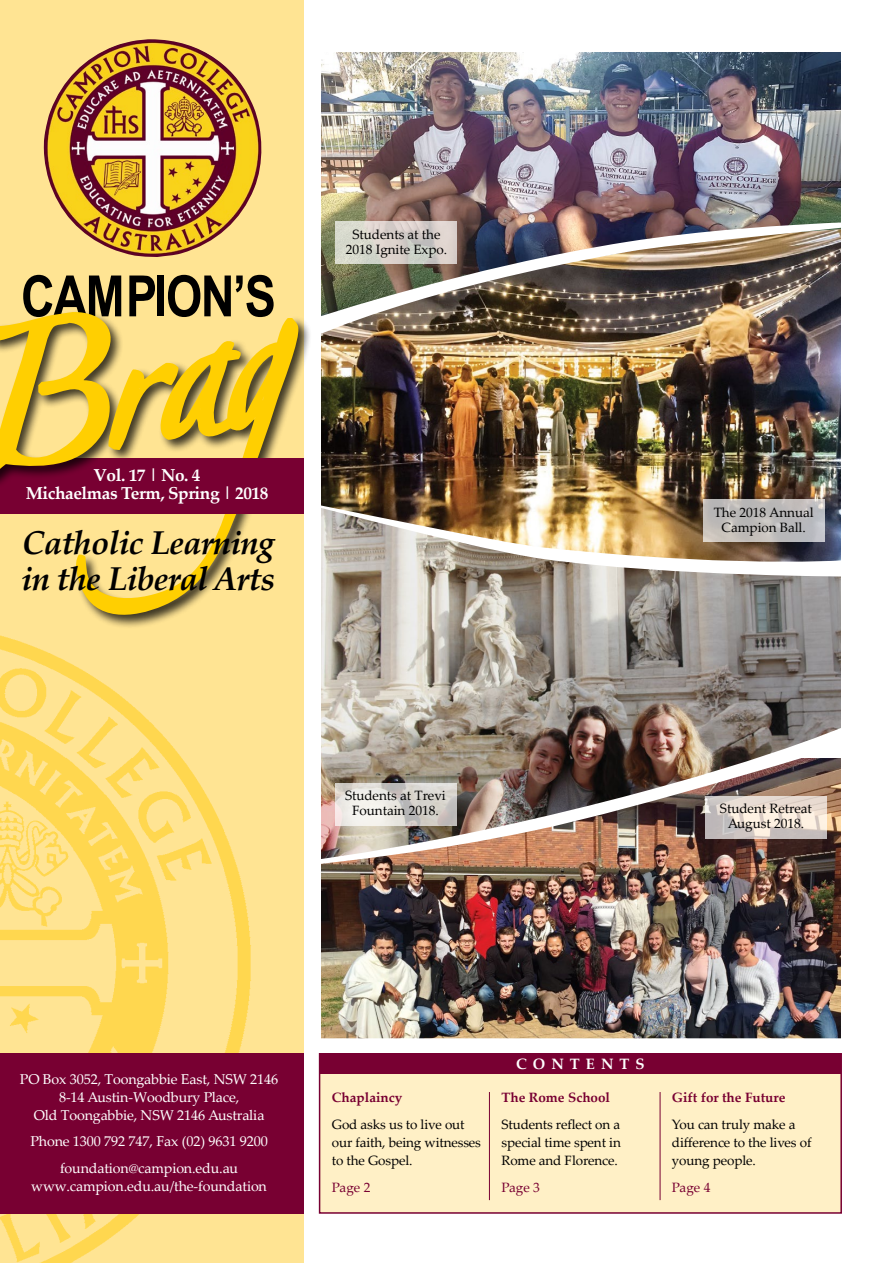
<style>
.page{position:relative;width:893px;height:1263px;background:#fff}
.page>*{position:absolute;margin:0;border:0;box-sizing:border-box;transform-origin:0 0}
.t1{font:700 57px "Arial Narrow";letter-spacing:-.025em;color:#000}
.t2{font:italic 700 33px/36px "Palatino Linotype";letter-spacing:-.025em;color:#000}
.t3{font:700 17.25px/18px "Palatino Linotype";letter-spacing:-.025em;color:#fff;text-align:center}
.t4{font:700 15px "Palatino Linotype";letter-spacing:.4em;color:#fff}
.t5{font:14.25px/18px "Palatino Linotype";letter-spacing:-.01em;color:#fff;text-align:center}
.t6{font:13.5px/18px "Palatino Linotype";letter-spacing:-.01em;color:#000;text-align:center}
.t7{font:700 13.5px "Palatino Linotype";color:#780032}
.t8{font:13.5px "Palatino Linotype";color:#780032}
</style>
<div class="page">
<img style="left:321px;top:52px;width:520px;height:152px">
<img style="left:321px;top:577px;width:520px;height:150px">
<img style="left:321px;top:878px;width:520px;height:160px">
<img style="left:321px;top:727px;width:520px;height:151px">
<img style="left:321px;top:337px;width:520px;height:141px">
<img style="left:321px;top:204px;width:520px;height:133px">
<div style="left:0;top:0;width:303px;height:1263px;background:#ffe493"></div>
<div style="left:0;top:310px;width:312px;height:319px;background:#000;opacity:.75"></div>
<img style="left:0;top:312px;width:301px;height:309px">
<img style="left:165px;top:478px;width:676px;height:99px">
<div style="left:98px;top:458px;width:205px;height:55px;background:#780032"></div>
<img style="left:0;top:613px;width:261px;height:650px">
<div style="left:0;top:1053px;width:303px;height:161px;background:#780032"></div>
<div style="left:319px;top:1053px;width:523px;height:161px;background:#fff0c6;border:2px solid #780032"></div>
<hr style="left:489px;top:1092px;width:1px;height:108px;background:#780032">
<hr style="left:660px;top:1092px;width:1px;height:108px;background:#780032">
<div style="left:320px;top:1053px;width:521px;height:20px;background:#780032"></div>
<img style="left:43px;top:39px;width:219px;height:218px">
<svg style="left:335px;top:783px;width:122px;height:42px;background:#dddad5"></svg>
<svg style="left:704px;top:500px;width:121px;height:42px;background:#bfbcbb"></svg>
<svg style="left:335px;top:221px;width:122px;height:43px;background:#d6d2cb"></svg>
<svg style="left:705px;top:796px;width:121px;height:43px;background:#e0d5cd"></svg>
<h1 class="t1" style="left:21px;top:253px;width:256px">CAMPION’S</h1>
<p class="t3" style="left:26px;top:466px;width:244px">Vol. 17 | No. 4<br>Michaelmas Term, Spring | 2018</p>
<h2 class="t2" style="left:22px;top:524px;width:255px">Catholic Learning in the Liberal Arts</h2>
<p class="t6" style="left:346px;top:226px;width:103px;line-height:15px">Students at the<br>2018 Ignite Expo.</p>
<p class="t6" style="left:345px;top:788px;width:102px;line-height:15px">Students at Trevi<br>Fountain 2018.</p>
<p class="t6" style="left:714px;top:505px;width:101px;line-height:15px">The 2018 Annual<br>Campion Ball.</p>
<p class="t6" style="left:720px;top:801px;width:93px;line-height:15px">Student Retreat<br>August 2018.</p>
<p class="t5" style="left:20px;top:1069px;width:260px">PO Box 3052, Toongabbie East, NSW 2146<br>8-14 Austin-Woodbury Place,<br>Old Toongabbie, NSW 2146 Australia</p>
<p class="t5" style="left:30px;top:1127px;width:239px;line-height:26.5px">Phone 1300 792 747, Fax (02) 9631 9200 foundation@campion.edu.au</p>
<p class="t5" style="left:31px;top:1176px;width:237px">www.campion.edu.au/the-foundation</p>
<p class="t7" style="left:332px;top:1088px;width:72px">Chaplaincy</p>
<p class="t6" style="left:332px;top:1115px;width:151px;text-align:left">God asks us to live out our faith, being witnesses to the Gospel.</p>
<p class="t8" style="left:332px;top:1178px;width:40px">Page 2</p>
<p class="t4" style="left:516px;top:1053px;width:130px">CONTENTS</p>
<p class="t7" style="left:501px;top:1088px;width:110px">The Rome School</p>
<p class="t6" style="left:501px;top:1115px;width:121px;text-align:justify">Students reflect on a special time spent in Rome and Florence.</p>
<p class="t8" style="left:501px;top:1178px;width:40px">Page 3</p>
<p class="t7" style="left:672px;top:1088px;width:115px">Gift for the Future</p>
<p class="t6" style="left:672px;top:1115px;width:141px;text-align:left">You can truly make a difference to the lives of young people.</p>
<p class="t8" style="left:672px;top:1178px;width:40px">Page 4</p>
</div>
